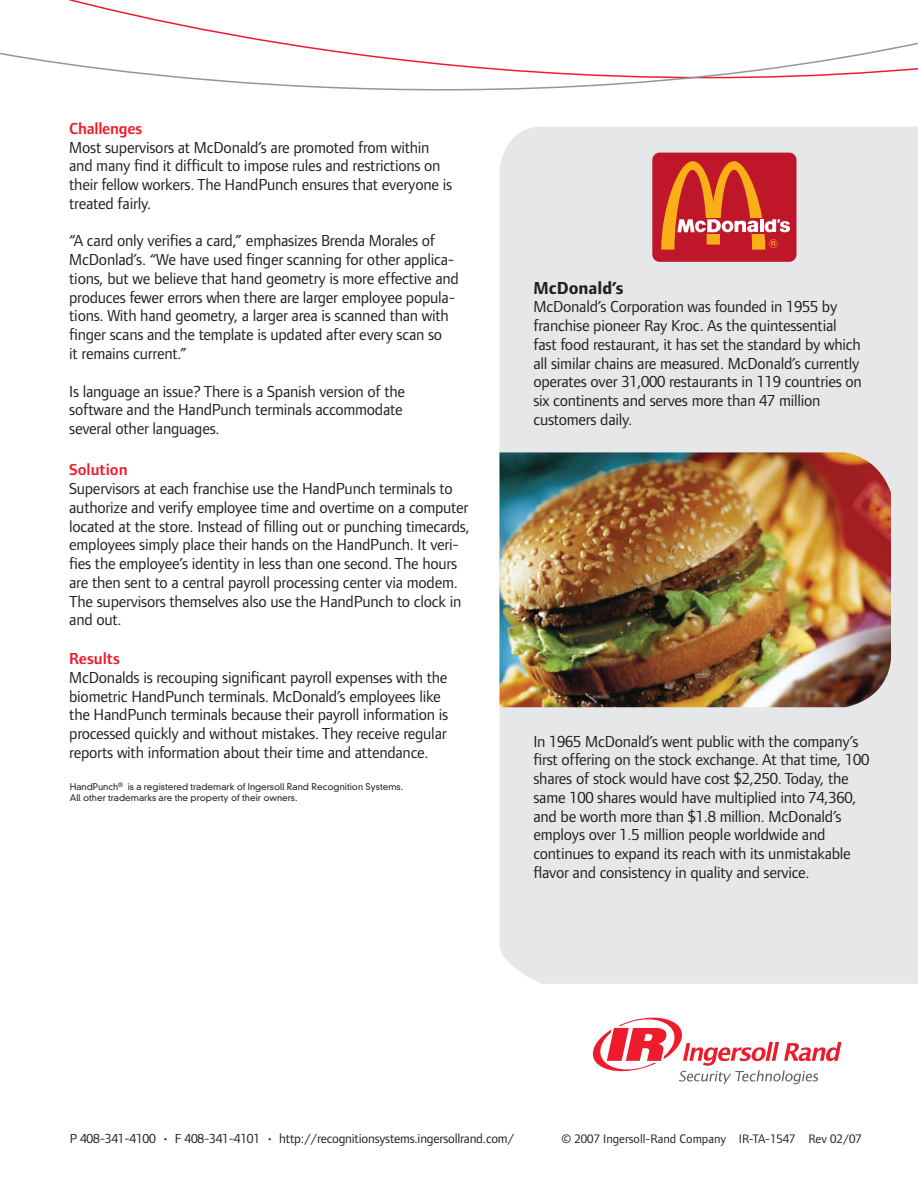
<style>
.page{position:relative;width:918px;height:1188px;background:#fff}
.page>*{position:absolute;margin:0;border:0;box-sizing:border-box;transform-origin:0 0}
.t1{font:700 18px "Foundry Form Sans";color:#231f20}
.t2{font:16.5px/18.8px "Foundry Form Sans";letter-spacing:-.015em;color:#231f20}
.t3{font:16.5px "Foundry Form Sans Demi OSF";color:#ee1b2c}
.t4{font:13.5px "Foundry Form Sans";letter-spacing:-.015em;color:#231f20}
.t5{font:12.75px "Foundry Form Sans";color:#231f20}
.t6{font:300 9px/10.8px "DIN Neuzeit Grotesk";color:#231f20}
</style>
<div class="page">
<div style="left:500px;top:145px;width:418px;height:839px;background:#e6e7e9"></div>
<svg style="left:68px;top:0;width:192px;height:39px"></svg>
<svg style="left:0;top:39px;width:918px;height:106px"></svg>
<div style="left:652px;top:153px;width:144px;height:109px;background:#c01629;border-radius:7px"></div>
<svg style="left:661px;top:161px;width:129px;height:89px"></svg>
<img style="left:500px;top:452px;width:391px;height:255px">
<svg style="left:593px;top:1018px;width:249px;height:66px"></svg>
<p class="t3" style="left:69px;top:119px;width:74px">Challenges</p>
<p class="t2" style="left:69px;top:138px;width:384px">Most supervisors at McDonald’s are promoted from within and many find it difficult to impose rules and restrictions on their fellow workers. The HandPunch ensures that everyone is treated fairly.</p>
<p class="t2" style="left:69px;top:231px;width:391px">“A card only verifies a card,” emphasizes Brenda Morales of McDonlad’s. “We have used finger scanning for other applica&shy;tions, but we believe that hand geometry is more effective and produces fewer errors when there are larger employee popula&shy;tions. With hand geometry, a larger area is scanned than with finger scans and the template is updated after every scan so<br>it remains current.”</p>
<p class="t2" style="left:69px;top:382px;width:338px">Is language an issue? There is a Spanish version of the software and the HandPunch terminals accommodate several other languages.</p>
<p class="t3" style="left:69px;top:461px;width:60px">Solution</p>
<p class="t2" style="left:69px;top:479px;width:402px">Supervisors at each franchise use the HandPunch terminals to authorize and verify employee time and overtime on a computer located at the store. Instead of filling out or punching timecards, employees simply place their hands on the HandPunch. It veri&shy;fies the employee’s identity in less than one second. The hours are then sent to a central payroll processing center via modem.<br>The supervisors themselves also use the HandPunch to clock in and out.</p>
<p class="t3" style="left:69px;top:649px;width:52px">Results</p>
<p class="t2" style="left:69px;top:668px;width:381px">McDonalds is recouping significant payroll expenses with the biometric HandPunch terminals. McDonald’s employees like the HandPunch terminals because their payroll information is processed quickly and without mistakes. They receive regular reports with information about their time and attendance.</p>
<p class="t6" style="left:70px;top:781px;width:335px">HandPunch<sup>®</sup> is a registered trademark of Ingersoll Rand Recognition Systems.<br>All other trademarks are the property of their owners.</p>
<p class="t1" style="left:533px;top:278px;width:92px">McDonald’s</p>
<p class="t2" style="left:533px;top:297px;width:330px">McDonald’s Corporation was founded in 1955 by franchise pioneer Ray Kroc. As the quintessential fast food restaurant, it has set the standard by which all similar chains are measured. McDonald’s currently operates over 31,000 restaurants in 119 countries on six continents and serves more than 47 million customers daily.</p>
<p class="t2" style="left:533px;top:732px;width:337px">In 1965 McDonald’s went public with the company’s first offering on the stock exchange. At that time, 100 shares of stock would have cost $2,250. Today, the same 100 shares would have multiplied into 74,360, and be worth more than $1.8 million. McDonald’s employs over 1.5 million people worldwide and continues to expand its reach with its unmistakable flavor and consistency in quality and service.</p>
<p class="t4" style="left:70px;top:1131px;width:446px">P 408-341-4100 • F 408-341-4101 • http://recognitionsystems.ingersollrand.com/</p>
<p class="t5" style="left:562px;top:1132px;width:302px">© 2007 Ingersoll-Rand Company IR-TA-1547 Rev 02/07</p>
</div>
